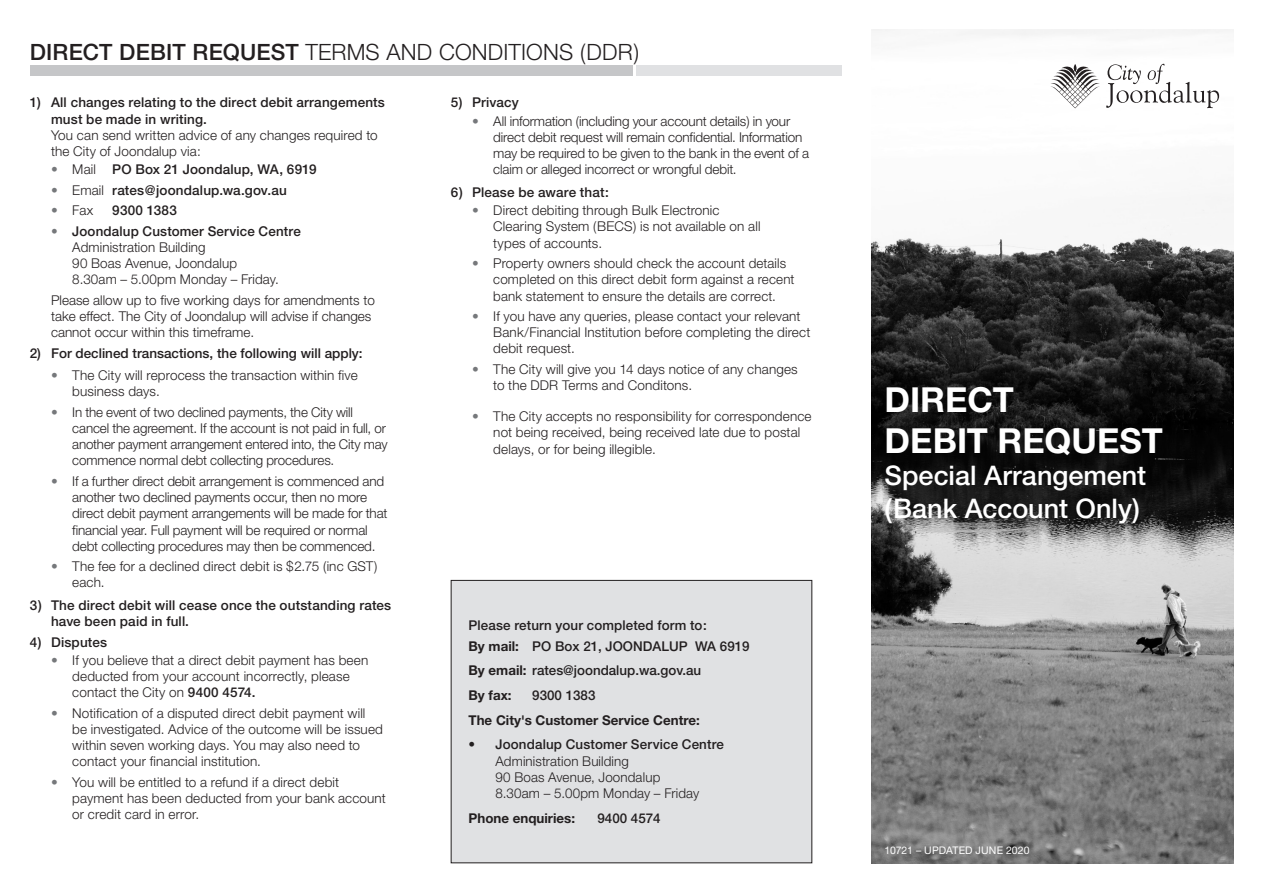
<style>
.page{position:relative;width:1263px;height:893px;background:#fff}
.page>*{position:absolute;margin:0;border:0;box-sizing:border-box;transform-origin:0 0}
.t1{font:700 34.5px/41.4px "Helvetica Neue";color:#fff}
.t2{font:500 27px/32.4px "Helvetica Neue";color:#fff}
.t3{font:300 22.5px "Helvetica Neue";letter-spacing:.005em;color:#231f20}
.TEXT{font:300 13.5px/16.2px "Helvetica Neue";letter-spacing:.005em;color:#231f20}
.HEADs{font:500 13.5px/16.2px "Helvetica Neue";letter-spacing:.01em;color:#231f20}
.TEXT-2{font:500 13.5px "Helvetica Neue";color:#231f20}
.TEXT-3{font:700 13.5px "Helvetica Neue";color:#231f20}
.t4{font:10.5px "Helvetica Neue";letter-spacing:.005em;color:#fff}
.s1{font-weight:500}
.s2{font-weight:300}
.s3{font-weight:300;color:#76787b}
.s4{color:#76787b}
.s5{font-weight:500;color:#76787b}
.s6{font-weight:700}
</style>
<div class="page">
<div style="left:30px;top:65px;width:603px;height:11px;background:#c5c6c8"></div>
<div style="left:637px;top:65px;width:205px;height:11px;background:#e0e1e3"></div>
<img style="left:872px;top:30px;width:361px;height:833px">
<svg style="left:1050px;top:64px;width:169px;height:44px"></svg>
<div style="left:451px;top:580px;width:361px;height:283px;background:#e0e1e3"></div>
<h3 class="t3" style="left:30px;top:38px;width:611px"><span class="s1">DIRECT DEBIT REQUEST</span> TERMS AND CONDITIONS (DDR)</h3>
<p class="HEADs" style="left:51px;top:94px;width:335px;text-indent:-21px">1) All changes relating to the direct debit arrangements must be made in writing.<br><span class="s2">You can send written advice of any changes required to the City of Joondalup via:</span></p>
<p class="HEADs" style="left:51px;top:161px;width:267px"><span class="s3">•</span> <span class="s2">Mail</span> PO Box 21 Joondalup, WA, 6919</p>
<p class="HEADs" style="left:51px;top:182px;width:237px"><span class="s3">•</span> <span class="s2">Email</span> rates@joondalup.wa.gov.au</p>
<p class="TEXT" style="left:51px;top:202px;width:44px"><span class="s4">•</span> Fax</p>
<p class="HEADs" style="left:112px;top:202px;width:66px">9300 1383</p>
<p class="TEXT" style="left:72px;top:223px;width:230px;text-indent:-21px"><span class="s5">•</span> <span class="s1">Joondalup Customer Service Centre<br></span>Administration Building<br>90 Boas Avenue, Joondalup<br>8.30am – 5.00pm Monday – Friday.</p>
<p class="TEXT" style="left:51px;top:292px;width:325px">Please allow up to five working days for amendments to take effect. The City of Joondalup will advise if changes cannot occur within this timeframe.</p>
<p class="TEXT-2" style="left:30px;top:345px;width:334px">2) For declined transactions, the following will apply:</p>
<p class="TEXT" style="left:72px;top:367px;width:287px;text-indent:-21px"><span class="s4">•</span> The City will reprocess the transaction within five business days.</p>
<p class="TEXT" style="left:72px;top:404px;width:317px;text-indent:-21px"><span class="s4">•</span> In the event of two declined payments, the City will cancel the agreement. If the account is not paid in full, or another payment arrangement entered into, the City may commence normal debt collecting procedures.</p>
<p class="TEXT" style="left:72px;top:473px;width:317px;text-indent:-21px"><span class="s4">•</span> If a further direct debit arrangement is commenced and another two declined payments occur, then no more direct debit payment arrangements will be made for that financial year. Full payment will be required or normal debt collecting procedures may then be commenced.</p>
<p class="TEXT" style="left:72px;top:558px;width:306px;text-indent:-21px"><span class="s4">•</span> The fee for a declined direct debit is $2.75 (inc GST) each.</p>
<p class="HEADs" style="left:51px;top:597px;width:342px;text-indent:-21px">3) The direct debit will cease once the outstanding rates have been paid in full.</p>
<p class="HEADs" style="left:30px;top:634px;width:79px">4) Disputes</p>
<p class="TEXT" style="left:72px;top:652px;width:297px;text-indent:-21px"><span class="s4">•</span> If you believe that a direct debit payment has been deducted from your account incorrectly, please contact the City on <span class="s1">9400 4574.</span></p>
<p class="TEXT" style="left:72px;top:705px;width:312px;text-indent:-21px"><span class="s4">•</span> Notification of a disputed direct debit payment will be investigated. Advice of the outcome will be issued within seven working days. You may also need to contact your financial institution.</p>
<p class="TEXT" style="left:72px;top:774px;width:315px;text-indent:-21px"><span class="s4">•</span> You will be entitled to a refund if a direct debit payment has been deducted from your bank account or credit card in error.</p>
<p class="HEADs" style="left:451px;top:94px;width:69px">5) Privacy</p>
<p class="TEXT" style="left:493px;top:113px;width:317px;text-indent:-21px"><span class="s4">•</span> All information (including your account details) in your direct debit request will remain confidential. Information may be required to be given to the bank in the event of a claim or alleged incorrect or wrongful debit.</p>
<p class="HEADs" style="left:451px;top:184px;width:160px">6) Please be aware that:</p>
<p class="TEXT" style="left:493px;top:202px;width:269px;text-indent:-21px"><span class="s4">•</span> Direct debiting through Bulk Electronic<br>Clearing System (BECS) is not available on all types of accounts.</p>
<p class="TEXT" style="left:493px;top:255px;width:303px;text-indent:-21px"><span class="s4">•</span> Property owners should check the account details completed on this direct debit form against a recent bank statement to ensure the details are correct.</p>
<p class="TEXT" style="left:493px;top:308px;width:319px;text-indent:-21px"><span class="s4">•</span> If you have any queries, please contact your relevant<br>Bank/Financial Institution before completing the direct debit request.</p>
<p class="TEXT" style="left:493px;top:361px;width:306px;text-indent:-21px"><span class="s4">•</span> The City will give you 14 days notice of any changes to the DDR Terms and Conditons.</p>
<p class="TEXT" style="left:493px;top:408px;width:320px;text-indent:-21px"><span class="s4">•</span> The City accepts no responsibility for correspondence not being received, being received late due to postal delays, or for being illegible.</p>
<p class="HEADs" style="left:468px;top:617px;width:240px">Please return your completed form to:</p>
<p class="TEXT-2" style="left:468px;top:638px;width:283px"><span class="s6">By mail:</span> PO Box 21, JOONDALUP WA 6919</p>
<p class="TEXT-2" style="left:468px;top:662px;width:234px"><span class="s6">By email:</span> rates@joondalup.wa.gov.au</p>
<p class="TEXT-3" style="left:468px;top:687px;width:45px">By fax:</p>
<p class="TEXT-2" style="left:532px;top:687px;width:65px">9300 1383</p>
<p class="TEXT-3" style="left:468px;top:711px;width:233px">The City's Customer Service Centre:</p>
<p class="TEXT" style="left:495px;top:736px;width:230px;text-indent:-27px"><span class="s1">• Joondalup Customer Service Centre<br></span>Administration Building<br>90 Boas Avenue, Joondalup<br>8.30am – 5.00pm Monday – Friday</p>
<p class="TEXT-3" style="left:468px;top:810px;width:108px">Phone enquiries:</p>
<p class="TEXT-2" style="left:597px;top:810px;width:65px">9400 4574</p>
<p class="t1" style="left:884px;top:378px;width:280px">DIRECT<br>DEBIT REQUEST</p>
<p class="t2" style="left:884px;top:459px;width:263px">Special Arrangement (Bank Account Only)</p>
<p class="t4" style="left:884px;top:844px;width:147px">10721 – UPDATED JUNE 2020</p>
</div>
